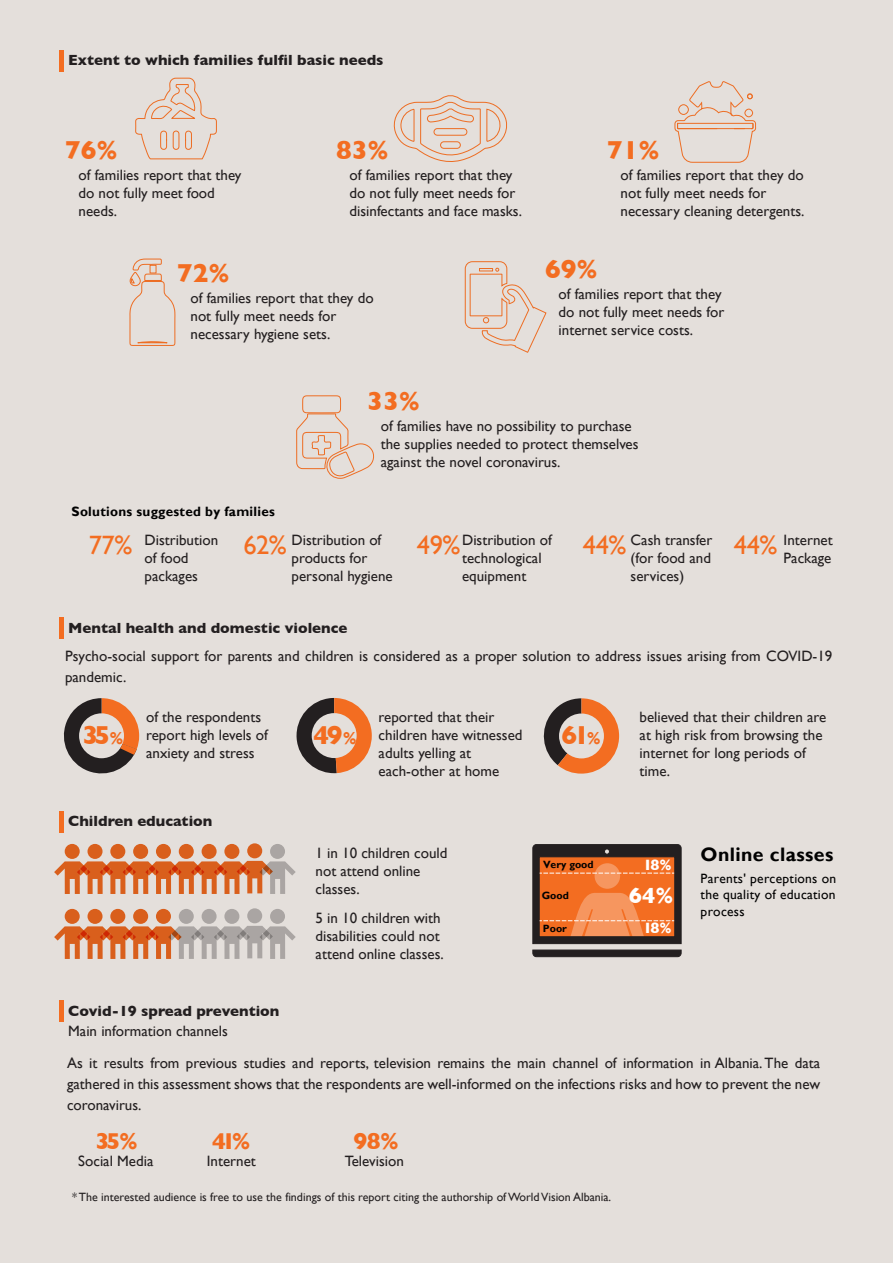
<style>
.page{position:relative;width:893px;height:1263px;background:#e4dfdb}
.page>*{position:absolute;margin:0;border:0;box-sizing:border-box;transform-origin:0 0}
.t1{font:700 26.55px "Gill Sans";color:#f36d21}
.t2{font:700 23.4px "Gill Sans";color:#f36d21}
.t3{font:700 22.5px "Gill Sans";color:#fff}
.t4{font:700 19.5px "Gill Sans";letter-spacing:.02em;color:#010101}
.t5{font:700 15.3px "Gill Sans";color:#fff}
.t6{font:15px/18px "Gill Sans";color:#231f20}
.t7{font:700 15px "Gill Sans";color:#231f20}
.t8{font:13.5px/16.2px "Gill Sans";letter-spacing:.02em;color:#010101;text-align:justify}
.t9{font:700 13.5px "Gill Sans";letter-spacing:.02em;color:#010101}
.t10{font:12px "Gill Sans";color:#231f20}
.t11{font:700 10.5px "Gill Sans";color:#010101}
.s1{font-size:26.55px;color:#f36d21}
.s2{font-size:17.55px}
</style>
<div class="page">
<hr style="left:59px;top:50px;width:4px;height:21px;background:#f36d21">
<hr style="left:59px;top:618px;width:4px;height:21px;background:#f36d21">
<hr style="left:59px;top:811px;width:4px;height:21px;background:#f36d21">
<hr style="left:59px;top:1001px;width:4px;height:21px;background:#f36d21">
<svg style="left:296px;top:698px;width:76px;height:76px"></svg>
<svg style="left:543px;top:698px;width:76px;height:76px"></svg>
<svg style="left:54px;top:843px;width:242px;height:51px"></svg>
<svg style="left:54px;top:908px;width:242px;height:51px"></svg>
<svg style="left:532px;top:844px;width:150px;height:113px;background:#b06237"></svg>
<svg style="left:135px;top:77px;width:82px;height:83px"></svg>
<svg style="left:129px;top:258px;width:47px;height:88px"></svg>
<svg style="left:393px;top:95px;width:114px;height:67px"></svg>
<svg style="left:464px;top:261px;width:83px;height:92px"></svg>
<svg style="left:674px;top:81px;width:82px;height:82px"></svg>
<svg style="left:296px;top:395px;width:78px;height:84px"></svg>
<svg style="left:63px;top:698px;width:76px;height:76px"></svg>
<p class="t7" style="left:68px;top:48px;width:317px">Extent to which families fulfil basic needs</p>
<h1 class="t1" style="left:65px;top:129px;width:54px">76%</h1>
<p class="t6" style="left:79px;top:166px;width:164px">of families report that they do not fully meet food needs.</p>
<h1 class="t1" style="left:336px;top:129px;width:54px">83%</h1>
<p class="t6" style="left:350px;top:166px;width:174px">of families report that they do not fully meet needs for disinfectants and face masks.</p>
<h1 class="t1" style="left:177px;top:252px;width:54px">72%</h1>
<p class="t6" style="left:191px;top:289px;width:185px">of families report that they do not fully meet needs for necessary hygiene sets.</p>
<h1 class="t1" style="left:607px;top:129px;width:54px">71%</h1>
<p class="t6" style="left:621px;top:166px;width:185px">of families report that they do not fully meet needs for necessary cleaning detergents.</p>
<h1 class="t1" style="left:545px;top:248px;width:54px">69%</h1>
<p class="t6" style="left:559px;top:285px;width:167px">of families report that they do not fully meet needs for internet service costs.</p>
<p class="t9" style="left:72px;top:504px;width:205px">Solutions suggested by families</p>
<h1 class="t1" style="left:367px;top:380px;width:54px">33%</h1>
<p class="t6" style="left:381px;top:417px;width:259px">of families have no possibility to purchase the supplies needed to protect themselves against the novel coronavirus.</p>
<p class="t6" style="left:145px;top:531px;width:75px;text-indent:-56px"><span class="s1">77%</span> Distribution of food packages</p>
<p class="t6" style="left:292px;top:531px;width:103px;text-indent:-48px"><span class="s1">62%</span> Distribution of products for personal hygiene</p>
<p class="t6" style="left:462px;top:531px;width:91px;text-indent:-45px"><span class="s1">49%</span>Distribution of technological equipment</p>
<p class="t6" style="left:631px;top:531px;width:83px;text-align:justify;text-indent:-48px"><span class="s1">44%</span> Cash transfer (for food and services)</p>
<p class="t6" style="left:734px;top:531px;width:100px;text-align:right"><span class="s1">44%</span> Internet<br>Package</p>
<p class="t7" style="left:68px;top:616px;width:281px">Mental health and domestic violence</p>
<p class="t6" style="left:65px;top:645px;width:769px;line-height:21px">Psycho-social support for parents and children is considered as a proper solution to address issues arising from COVID-19 pandemic.</p>
<p class="t6" style="left:146px;top:708px;width:123px">of the respondents report high levels of anxiety and stress</p>
<p class="t6" style="left:379px;top:708px;width:145px">reported that their children have witnessed adults yelling at each-other at home</p>
<p class="t6" style="left:640px;top:708px;width:188px">believed that their children are at high risk from browsing the internet for long periods of time.</p>
<h1 class="t1" style="left:82px;top:714px;width:43px">35<span class="s2">%</span></h1>
<h1 class="t1" style="left:313px;top:714px;width:45px">49<span class="s2">%</span></h1>
<h1 class="t1" style="left:562px;top:714px;width:41px">61<span class="s2">%</span></h1>
<p class="t7" style="left:68px;top:809px;width:146px">Children education</p>
<p class="t7" style="left:68px;top:999px;width:213px">Covid-19 spread prevention</p>
<p class="t6" style="left:68px;top:1021px;width:161px">Main information channels</p>
<p class="t6" style="left:316px;top:844px;width:133px">1 in 10 children could not attend online classes.</p>
<h3 class="t4" style="left:701px;top:842px;width:134px">Online classes</h3>
<p class="t11" style="left:543px;top:858px;width:52px">Very good</p>
<p class="t5" style="left:643px;top:852px;width:30px">18%</p>
<p class="t11" style="left:542px;top:889px;width:29px">Good</p>
<h3 class="t3" style="left:629px;top:878px;width:46px">64%</h3>
<p class="t8" style="left:701px;top:871px;width:137px">Parents' perceptions on the quality of education process</p>
<p class="t6" style="left:316px;top:908px;width:130px">5 in 10 children with disabilities could not attend online classes.</p>
<p class="t11" style="left:543px;top:922px;width:26px">Poor</p>
<p class="t5" style="left:643px;top:916px;width:30px">18%</p>
<p class="t6" style="left:67px;top:1053px;width:755px;line-height:21px;text-align:justify">As it results from previous studies and reports, television remains the main channel of information in Albania. The data gathered in this assessment shows that the respondents are well-informed on the infections risks and how to prevent the new coronavirus.</p>
<h2 class="t2" style="left:96px;top:1122px;width:44px">35%</h2>
<h2 class="t2" style="left:212px;top:1122px;width:40px">41%</h2>
<h2 class="t2" style="left:353px;top:1122px;width:47px">98%</h2>
<p class="t6" style="left:78px;top:1152px;width:77px">Social Media</p>
<p class="t6" style="left:207px;top:1152px;width:51px">Internet</p>
<p class="t6" style="left:345px;top:1152px;width:60px">Television</p>
<p class="t10" style="left:72px;top:1190px;width:541px">* The interested audience is free to use the findings of this report citing the authorship of World Vision Albania.</p>
</div>
